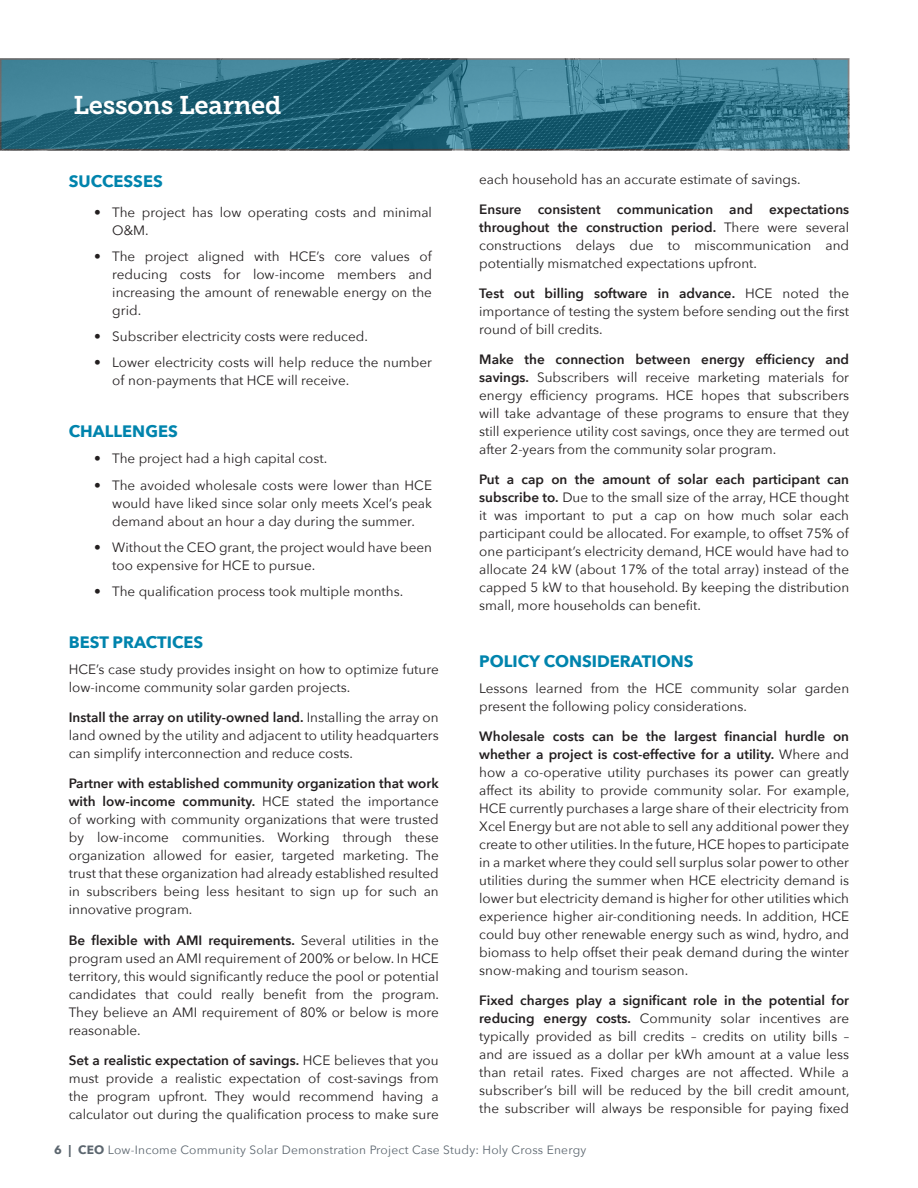
<style>
.page{position:relative;width:918px;height:1188px;background:#fff}
.page>*{position:absolute;margin:0;border:0;box-sizing:border-box;transform-origin:0 0}
.CEO_Chapter_Title{font:25.5px "Museo Slab 700";letter-spacing:-.01em;color:#fff}
.CEO_Main_Subhead{font:700 16.5px "Avenir Next";color:#0084ad}
.CEO_Base_Body_Copy{font:700 16.5px "Avenir Next";color:#0084ad}
.CEO_Base_Body_Copy-2{font:13.5px/18px "Avenir Next";color:#231f20;text-align:justify}
.CEO_Main_Bulleted_Te{font:13.5px/18px "Avenir Next";color:#231f20}
.t1{font:12px "Avenir Next";letter-spacing:.02em;color:#5c666f}
.s1{font-weight:600}
.s2{font-weight:700}
</style>
<div class="page">
<img style="left:0;top:58px;width:849px;height:92px">
<p class="CEO_Chapter_Title" style="left:73px;top:90px;width:210px">Lessons Learned</p>
<p class="CEO_Base_Body_Copy" style="left:69px;top:167px;width:95px">SUCCESSES</p>
<p class="CEO_Main_Bulleted_Te" style="left:112px;top:203px;width:321px;text-indent:-18px">• The project has low operating costs and minimal<br>O&amp;M.</p>
<p class="CEO_Main_Bulleted_Te" style="left:112px;top:247px;width:321px;text-align:justify;text-indent:-18px">• The project aligned with HCE’s core values of reducing costs for low-income members and increasing the amount of renewable energy on the grid.</p>
<p class="CEO_Main_Bulleted_Te" style="left:94px;top:327px;width:275px">• Subscriber electricity costs were reduced.</p>
<p class="CEO_Main_Bulleted_Te" style="left:112px;top:353px;width:321px;text-indent:-18px">• Lower electricity costs will help reduce the number of non-payments that HCE will receive.</p>
<p class="CEO_Main_Subhead" style="left:69px;top:417px;width:110px">CHALLENGES</p>
<p class="CEO_Main_Bulleted_Te" style="left:94px;top:449px;width:234px">• The project had a high capital cost.</p>
<p class="CEO_Main_Bulleted_Te" style="left:112px;top:475px;width:321px;text-align:justify;text-indent:-18px">• The avoided wholesale costs were lower than HCE would have liked since solar only meets Xcel’s peak demand about an hour a day during the summer.</p>
<p class="CEO_Main_Bulleted_Te" style="left:112px;top:537px;width:321px;text-indent:-18px">• Without the CEO grant, the project would have been too expensive for HCE to pursue.</p>
<p class="CEO_Main_Bulleted_Te" style="left:94px;top:581px;width:310px">• The qualification process took multiple months.</p>
<p class="CEO_Main_Subhead" style="left:69px;top:628px;width:136px">BEST PRACTICES</p>
<p class="CEO_Base_Body_Copy-2" style="left:69px;top:660px;width:371px">HCE’s case study provides insight on how to optimize future low-income community solar garden projects.</p>
<p class="CEO_Base_Body_Copy-2" style="left:69px;top:708px;width:371px"><span class="s1">Install the array on utility-owned land.</span> Installing the array on land owned by the utility and adjacent to utility headquarters can simplify interconnection and reduce costs.</p>
<p class="CEO_Base_Body_Copy-2" style="left:69px;top:774px;width:371px"><span class="s1">Partner with established community organization that work with low-income community.</span> HCE stated the importance of working with community organizations that were trusted by low-income communities. Working through these organization allowed for easier, targeted marketing. The trust that these organization had already established resulted in subscribers being less hesitant to sign up for such an innovative program.</p>
<p class="CEO_Base_Body_Copy-2" style="left:69px;top:930px;width:372px"><span class="s1">Be flexible with AMI requirements.</span> Several utilities in the program used an AMI requirement of 200% or below. In HCE territory, this would significantly reduce the pool or potential candidates that could really benefit from the program.<br>They believe an AMI requirement of 80% or below is more reasonable.</p>
<p class="CEO_Base_Body_Copy-2" style="left:69px;top:1051px;width:371px"><span class="s1">Set a realistic expectation of savings.</span> HCE believes that you must provide a realistic expectation of cost-savings from the program upfront. They would recommend having a calculator out during the qualification process to make sure</p>
<p class="CEO_Base_Body_Copy-2" style="left:479px;top:169px;width:323px">each household has an accurate estimate of savings.</p>
<p class="CEO_Base_Body_Copy-2" style="left:479px;top:200px;width:371px"><span class="s1">Ensure consistent communication and expectations throughout the construction period.</span> There were several constructions delays due to miscommunication and potentially mismatched expectations upfront.</p>
<p class="CEO_Base_Body_Copy-2" style="left:479px;top:284px;width:371px"><span class="s1">Test out billing software in advance.</span> HCE noted the importance of testing the system before sending out the first round of bill credits.</p>
<p class="CEO_Base_Body_Copy-2" style="left:479px;top:350px;width:371px"><span class="s1">Make the connection between energy efficiency and savings.</span> Subscribers will receive marketing materials for energy efficiency programs. HCE hopes that subscribers will take advantage of these programs to ensure that they still experience utility cost savings, once they are termed out after 2-years from the community solar program.</p>
<p class="CEO_Base_Body_Copy-2" style="left:479px;top:470px;width:371px"><span class="s1">Put a cap on the amount of solar each participant can subscribe to.</span> Due to the small size of the array, HCE thought it was important to put a cap on how much solar each participant could be allocated. For example, to offset 75% of one participant’s electricity demand, HCE would have had to allocate 24 kW (about 17% of the total array) instead of the capped 5 kW to that household. By keeping the distribution small, more households can benefit.</p>
<p class="CEO_Main_Subhead" style="left:479px;top:647px;width:216px">POLICY CONSIDERATIONS</p>
<p class="CEO_Base_Body_Copy-2" style="left:479px;top:679px;width:371px">Lessons learned from the HCE community solar garden present the following policy considerations.</p>
<p class="CEO_Base_Body_Copy-2" style="left:479px;top:727px;width:372px"><span class="s1">Wholesale costs can be the largest financial hurdle on whether a project is cost-effective for a utility.</span> Where and how a co-operative utility purchases its power can greatly affect its ability to provide community solar. For example, HCE currently purchases a large share of their electricity from Xcel Energy but are not able to sell any additional power they create to other utilities. In the future, HCE hopes to participate in a market where they could sell surplus solar power to other utilities during the summer when HCE electricity demand is lower but electricity demand is higher for other utilities which experience higher air-conditioning needs. In addition, HCE could buy other renewable energy such as wind, hydro, and biomass to help offset their peak demand during the winter snow-making and tourism season.</p>
<p class="CEO_Base_Body_Copy-2" style="left:479px;top:991px;width:372px"><span class="s1">Fixed charges play a significant role in the potential for reducing energy costs.</span> Community solar incentives are typically provided as bill credits – credits on utility bills – and are issued as a dollar per kWh amount at a value less than retail rates. Fixed charges are not affected. While a subscriber’s bill will be reduced by the bill credit amount, the subscriber will always be responsible for paying fixed</p>
<p class="t1" style="left:54px;top:1139px;width:534px"><span class="s2">6 | CEO</span> Low-Income Community Solar Demonstration Project Case Study: Holy Cross Energy</p>
</div>
